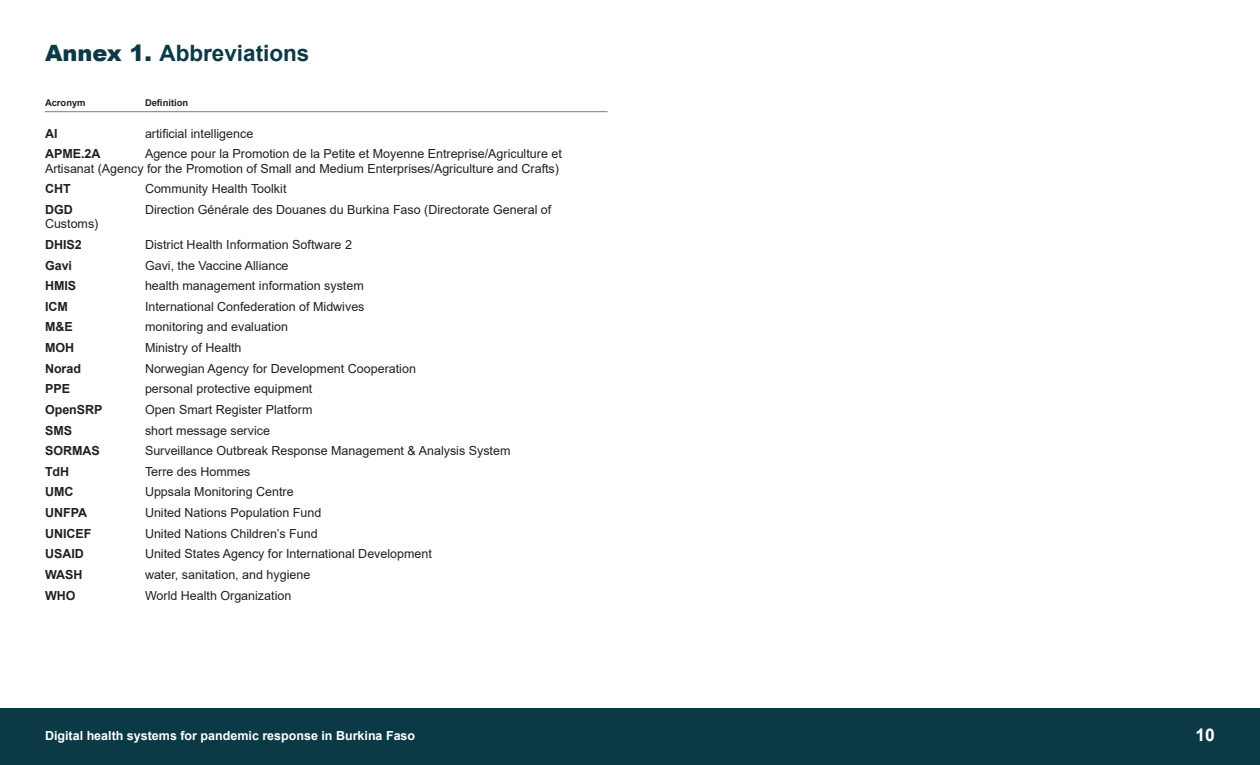
<style>
.page{position:relative;width:1260px;height:765px;background:#fff}
.page>*{position:absolute;margin:0;border:0;box-sizing:border-box;transform-origin:0 0}
.H1-annex{font:700 22.5px "Arial";color:#0b3945}
.t1{font:700 17.5px "Arial";color:#fff}
.Acronym_list{font:12.5px/14.4px "Arial";color:#231f20;text-align:right}
.Acronym_list-2{font:700 12.5px "Arial";color:#231f20}
.t2{font:700 12.5px "Arial";color:#fff}
.Acronym_heading{font:700 9.38px "Arial";color:#231f20}
.s1{font-weight:900}
</style>
<div class="page">
<hr style="left:45px;top:111px;width:563px;height:1px;background:#7a7c82">
<div style="left:0;top:709px;width:1260px;height:56px;background:#0b3945"></div>
<p class="H1-annex" style="left:45px;top:38px;width:266px"><span class="s1">Annex 1.</span> Abbreviations</p>
<p class="Acronym_heading" style="left:45px;top:96px;width:42px">Acronym</p>
<p class="Acronym_heading" style="left:145px;top:96px;width:45px">Definition</p>
<p class="Acronym_list-2" style="left:45px;top:124px;width:14px">AI</p>
<p class="Acronym_list" style="left:145px;top:126px;width:110px">artificial intelligence</p>
<p class="Acronym_list-2" style="left:45px;top:145px;width:57px">APME.2A</p>
<p class="Acronym_list" style="left:45px;top:147px;width:518px">Agence pour la Promotion de la Petite et Moyenne Entreprise/Agriculture et<br>Artisanat (Agency for the Promotion of Small and Medium Enterprises/Agriculture and Crafts)</p>
<p class="Acronym_list-2" style="left:45px;top:180px;width:27px">CHT</p>
<p class="Acronym_list" style="left:145px;top:182px;width:143px">Community Health Toolkit</p>
<p class="Acronym_list-2" style="left:45px;top:201px;width:29px">DGD</p>
<p class="Acronym_list" style="left:145px;top:202px;width:408px">Direction Générale des Douanes du Burkina Faso (Directorate General of</p>
<p class="Acronym_list" style="left:45px;top:217px;width:55px">Customs)</p>
<p class="Acronym_list-2" style="left:45px;top:236px;width:38px">DHIS2</p>
<p class="Acronym_list" style="left:145px;top:237px;width:209px">District Health Information Software 2</p>
<p class="Acronym_list-2" style="left:45px;top:256px;width:29px">Gavi</p>
<p class="Acronym_list" style="left:145px;top:258px;width:145px">Gavi, the Vaccine Alliance</p>
<p class="Acronym_list-2" style="left:45px;top:277px;width:33px">HMIS</p>
<p class="Acronym_list" style="left:145px;top:278px;width:220px">health management information system</p>
<p class="Acronym_list-2" style="left:45px;top:298px;width:24px">ICM</p>
<p class="Acronym_list" style="left:145px;top:299px;width:221px">International Confederation of Midwives</p>
<p class="Acronym_list-2" style="left:45px;top:318px;width:29px">M&amp;E</p>
<p class="Acronym_list" style="left:145px;top:320px;width:145px">monitoring and evaluation</p>
<p class="Acronym_list-2" style="left:45px;top:339px;width:31px">MOH</p>
<p class="Acronym_list" style="left:145px;top:340px;width:98px">Ministry of Health</p>
<p class="Acronym_list-2" style="left:45px;top:359px;width:38px">Norad</p>
<p class="Acronym_list" style="left:145px;top:361px;width:272px">Norwegian Agency for Development Cooperation</p>
<p class="Acronym_list-2" style="left:45px;top:380px;width:27px">PPE</p>
<p class="Acronym_list" style="left:145px;top:382px;width:169px">personal protective equipment</p>
<p class="Acronym_list-2" style="left:45px;top:401px;width:59px">OpenSRP</p>
<p class="Acronym_list" style="left:145px;top:402px;width:169px">Open Smart Register Platform</p>
<p class="Acronym_list-2" style="left:45px;top:421px;width:29px">SMS</p>
<p class="Acronym_list" style="left:145px;top:423px;width:127px">short message service</p>
<p class="Acronym_list-2" style="left:45px;top:442px;width:56px">SORMAS</p>
<p class="Acronym_list" style="left:145px;top:443px;width:367px">Surveillance Outbreak Response Management &amp; Analysis System</p>
<p class="Acronym_list-2" style="left:45px;top:463px;width:26px">TdH</p>
<p class="Acronym_list" style="left:145px;top:464px;width:107px">Terre des Hommes</p>
<p class="Acronym_list-2" style="left:45px;top:483px;width:30px">UMC</p>
<p class="Acronym_list" style="left:145px;top:485px;width:150px">Uppsala Monitoring Centre</p>
<p class="Acronym_list-2" style="left:45px;top:504px;width:44px">UNFPA</p>
<p class="Acronym_list" style="left:145px;top:505px;width:178px">United Nations Population Fund</p>
<p class="Acronym_list-2" style="left:45px;top:524px;width:48px">UNICEF</p>
<p class="Acronym_list" style="left:145px;top:526px;width:174px">United Nations Children’s Fund</p>
<p class="Acronym_list-2" style="left:45px;top:545px;width:40px">USAID</p>
<p class="Acronym_list" style="left:145px;top:547px;width:288px">United States Agency for International Development</p>
<p class="Acronym_list-2" style="left:45px;top:566px;width:39px">WASH</p>
<p class="Acronym_list" style="left:145px;top:567px;width:167px">water, sanitation, and hygiene</p>
<p class="Acronym_list-2" style="left:45px;top:586px;width:32px">WHO</p>
<p class="Acronym_list" style="left:145px;top:588px;width:148px">World Health Organization</p>
<p class="t2" style="left:45px;top:727px;width:372px">Digital health systems for pandemic response in Burkina Faso</p>
<h2 class="t1" style="left:1196px;top:723px;width:21px">10</h2>
</div>
